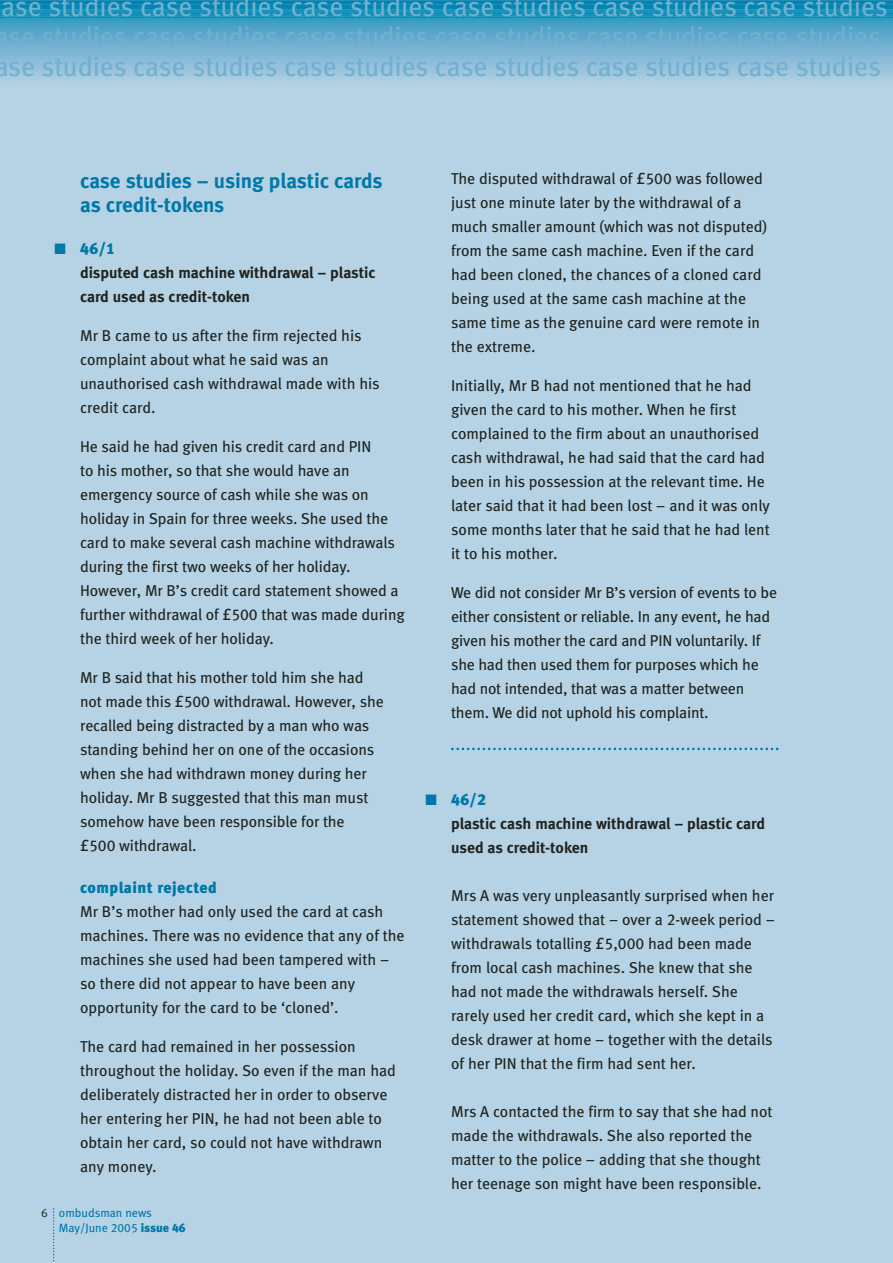
<style>
.page{position:relative;width:893px;height:1263px;background:#fff}
.page>*{position:absolute;margin:0;border:0;box-sizing:border-box;transform-origin:0 0}
.t1{font:27.3px/30.3px "Meta Book LF";color:#71b0d0}
.t2{font:21px/24px "Meta Bold LF";color:#0078a8}
.t3{font:15.75px/24px "Meta Book LF";color:#20231e}
.t4{font:15.75px/24px "Meta Bold LF";color:#20231e}
.t5{font:15.75px "Meta Black LF";letter-spacing:.025em;color:#0078a8}
.t6{font:12px/14.4px "Meta Book LF";color:#0078a8}
.t7{font:12px "Meta Normal Expert";color:#20231e}
.s1{font-family:"Meta Black LF"}
</style>
<div class="page">
<div style="left:0;top:0;width:892px;height:1263px;background:#b5d3e5"></div>
<hr style="left:0;top:0;width:892px;height:2px;background:#0082b0">
<hr style="left:0;top:2px;width:892px;height:2px;background:#0084b1">
<hr style="left:0;top:4px;width:892px;height:2px;background:#0085b2">
<hr style="left:0;top:6px;width:892px;height:2px;background:#0087b3">
<hr style="left:0;top:8px;width:892px;height:2px;background:#0088b5">
<hr style="left:0;top:10px;width:892px;height:2px;background:#008ab6">
<hr style="left:0;top:12px;width:892px;height:2px;background:#008cb7">
<hr style="left:0;top:14px;width:892px;height:2px;background:#008db8">
<hr style="left:0;top:16px;width:892px;height:2px;background:#008fb9">
<hr style="left:0;top:18px;width:892px;height:2px;background:#0990ba">
<hr style="left:0;top:19px;width:892px;height:2px;background:#1391bb">
<hr style="left:0;top:20px;width:892px;height:2px;background:#1a92bb">
<hr style="left:0;top:21px;width:892px;height:2px;background:#1f93bc">
<hr style="left:0;top:22px;width:892px;height:2px;background:#2494bd">
<hr style="left:0;top:23px;width:892px;height:2px;background:#2895bd">
<hr style="left:0;top:24px;width:892px;height:2px;background:#2c96be">
<hr style="left:0;top:25px;width:892px;height:2px;background:#3096be">
<hr style="left:0;top:27px;width:892px;height:2px;background:#3798bf">
<hr style="left:0;top:29px;width:892px;height:2px;background:#3d9ac1">
<hr style="left:0;top:31px;width:892px;height:2px;background:#439cc2">
<hr style="left:0;top:33px;width:892px;height:2px;background:#489ec3">
<hr style="left:0;top:35px;width:892px;height:2px;background:#4da0c5">
<hr style="left:0;top:37px;width:892px;height:2px;background:#52a2c6">
<hr style="left:0;top:39px;width:892px;height:2px;background:#58a4c8">
<hr style="left:0;top:41px;width:892px;height:2px;background:#5ca6c9">
<hr style="left:0;top:43px;width:892px;height:2px;background:#61a7ca">
<hr style="left:0;top:45px;width:892px;height:2px;background:#65a9cb">
<hr style="left:0;top:47px;width:892px;height:2px;background:#69accd">
<hr style="left:0;top:49px;width:892px;height:2px;background:#6dadce">
<hr style="left:0;top:51px;width:892px;height:2px;background:#71afcf">
<hr style="left:0;top:53px;width:892px;height:2px;background:#75b1d1">
<hr style="left:0;top:55px;width:892px;height:2px;background:#79b3d2">
<hr style="left:0;top:57px;width:892px;height:2px;background:#7db5d3">
<hr style="left:0;top:59px;width:892px;height:2px;background:#81b7d4">
<hr style="left:0;top:61px;width:892px;height:2px;background:#85bad6">
<hr style="left:0;top:63px;width:892px;height:2px;background:#8abcd8">
<hr style="left:0;top:65px;width:892px;height:2px;background:#8ebed9">
<hr style="left:0;top:67px;width:892px;height:2px;background:#92c0da">
<hr style="left:0;top:69px;width:892px;height:2px;background:#96c2db">
<hr style="left:0;top:71px;width:892px;height:2px;background:#9ac4dc">
<hr style="left:0;top:73px;width:892px;height:2px;background:#9ec7df">
<hr style="left:0;top:75px;width:892px;height:2px;background:#a2c9e0">
<hr style="left:0;top:77px;width:892px;height:2px;background:#a6cbe1">
<hr style="left:0;top:79px;width:892px;height:2px;background:#aacee2">
<hr style="left:0;top:81px;width:892px;height:2px;background:#aed0e3">
<hr style="left:0;top:83px;width:892px;height:1px;background:#b1d1e4">
<svg style="left:451px;top:748px;width:327px;height:2px"></svg>
<svg style="left:53px;top:1208px;width:1px;height:54px"></svg>
<h1 class="t1" style="left:-6px;top:-6px;width:894px">ase studies case studies case studies case studies case studies case studies ase studies case studies case studies case studies case studies case studies ase studies case studies case studies case studies case studies case studies</h1>
<h2 class="t2" style="left:80px;top:171px;width:304px">case studies – using plastic cards as credit-tokens</h2>
<p class="t5" style="left:55px;top:243px;width:62px">■ 46/1</p>
<p class="t4" style="left:80px;top:262px;width:297px">disputed cash machine withdrawal – plastic card used as credit-token</p>
<p class="t3" style="left:80px;top:325px;width:301px">Mr B came to us after the firm rejected his complaint about what he said was an unauthorised cash withdrawal made with his credit card.</p>
<p class="t3" style="left:80px;top:436px;width:326px">He said he had given his credit card and PIN<br>to his mother, so that she would have an emergency source of cash while she was on holiday in Spain for three weeks. She used the card to make several cash machine withdrawals during the first two weeks of her holiday.<br>However, Mr B’s credit card statement showed a further withdrawal of £500 that was made during the third week of her holiday.</p>
<p class="t3" style="left:80px;top:667px;width:305px">Mr B said that his mother told him she had not made this £500 withdrawal. However, she recalled being distracted by a man who was standing behind her on one of the occasions when she had withdrawn money during her holiday. Mr B suggested that this man must somehow have been responsible for the £500 withdrawal.</p>
<p class="t5" style="left:80px;top:882px;width:138px">complaint rejected</p>
<p class="t3" style="left:80px;top:901px;width:326px">Mr B’s mother had only used the card at cash machines. There was no evidence that any of the machines she used had been tampered with – so there did not appear to have been any opportunity for the card to be ‘cloned’.</p>
<p class="t3" style="left:80px;top:1036px;width:317px">The card had remained in her possession throughout the holiday. So even if the man had deliberately distracted her in order to observe her entering her PIN, he had not been able to obtain her card, so could not have withdrawn any money.</p>
<p class="t7" style="left:41px;top:1206px;width:8px">6</p>
<p class="t6" style="left:59px;top:1207px;width:128px">ombudsman news<br>May/June 2005 <span class="s1">issue 46</span></p>
<p class="t3" style="left:451px;top:168px;width:317px">The disputed withdrawal of £500 was followed just one minute later by the withdrawal of a much smaller amount (which was not disputed) from the same cash machine. Even if the card had been cloned, the chances of a cloned card being used at the same cash machine at the same time as the genuine card were remote in the extreme.</p>
<p class="t3" style="left:451px;top:375px;width:320px">Initially, Mr B had not mentioned that he had given the card to his mother. When he first complained to the firm about an unauthorised cash withdrawal, he had said that the card had been in his possession at the relevant time. He later said that it had been lost – and it was only some months later that he said that he had lent it to his mother.</p>
<p class="t3" style="left:451px;top:582px;width:327px">We did not consider Mr B’s version of events to be either consistent or reliable. In any event, he had given his mother the card and PIN voluntarily. If she had then used them for purposes which he had not intended, that was a matter between them. We did not uphold his complaint.</p>
<p class="t5" style="left:425px;top:794px;width:62px">■ 46/2</p>
<p class="t4" style="left:451px;top:813px;width:315px">plastic cash machine withdrawal – plastic card used as credit-token</p>
<p class="t3" style="left:451px;top:885px;width:325px">Mrs A was very unpleasantly surprised when her statement showed that – over a 2-week period – withdrawals totalling £5,000 had been made from local cash machines. She knew that she had not made the withdrawals herself. She rarely used her credit card, which she kept in a desk drawer at home – together with the details of her PIN that the firm had sent her.</p>
<p class="t3" style="left:451px;top:1101px;width:323px">Mrs A contacted the firm to say that she had not made the withdrawals. She also reported the matter to the police – adding that she thought her teenage son might have been responsible.</p>
</div>
